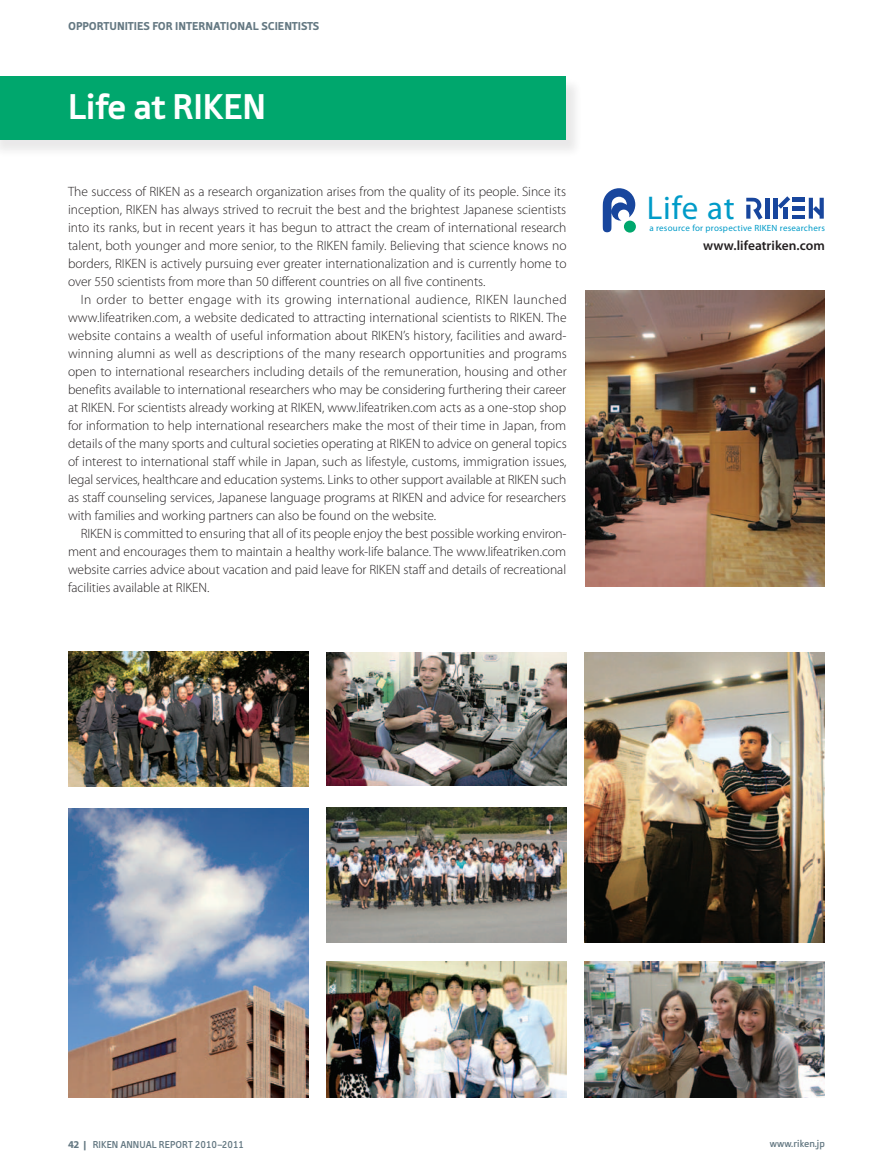
<style>
.page{position:relative;width:893px;height:1174px;background:#fff}
.page>*{position:absolute;margin:0;border:0;box-sizing:border-box;transform-origin:0 0}
.t1{font:700 37.5px "Tabula ITC Pro";letter-spacing:-.01em;color:#fff}
.t2{font:33px "Myriad Pro";letter-spacing:.025em;color:#009bc8}
.t3{font:300 13.5px/18px "Myriad Pro";letter-spacing:-.005em;color:#231f20;text-align:justify}
.t4{font:600 13.5px "Myriad Pro";letter-spacing:.005em;color:#231f20}
.t5{font:900 12px "Tabula ITC Pro";color:#647882}
.t6{font:500 10.5px "Tabula ITC Pro";color:#647882}
.t7{font:9px "Myriad Pro";letter-spacing:.025em;color:#009bc8}
.s1{font-family:"Myriad Pro";font-weight:700}
.s2{font-weight:900}
</style>
<div class="page">
<div style="left:0;top:77px;width:583px;height:81px;background:#231f20;opacity:.1"></div>
<div style="left:0;top:77px;width:566px;height:63px;background:#00a76d"></div>
<img style="left:585px;top:290px;width:240px;height:297px">
<img style="left:585px;top:961px;width:240px;height:136px">
<img style="left:326px;top:961px;width:240px;height:136px">
<img style="left:327px;top:807px;width:239px;height:135px">
<img style="left:326px;top:652px;width:240px;height:133px">
<img style="left:585px;top:652px;width:240px;height:290px">
<img style="left:68px;top:651px;width:240px;height:135px">
<img style="left:68px;top:808px;width:240px;height:289px">
<svg style="left:603px;top:188px;width:32px;height:44px"></svg>
<div style="left:624px;top:221px;width:12px;height:12px;background:#00a76d;border-radius:50%"></div>
<div style="left:783px;top:207px;width:5px;height:12px;background:#18469d"></div>
<hr style="left:765px;top:198px;width:4px;height:21px;background:#18469d">
<hr style="left:774px;top:198px;width:4px;height:21px;background:#18469d">
<svg style="left:809px;top:198px;width:15px;height:21px"></svg>
<svg style="left:778px;top:196px;width:12px;height:13px"></svg>
<svg style="left:746px;top:198px;width:16px;height:22px"></svg>
<hr style="left:792px;top:198px;width:12px;height:4px;background:#18469d">
<hr style="left:792px;top:215px;width:12px;height:4px;background:#18469d">
<hr style="left:792px;top:206px;width:12px;height:4px;background:#18469d">
<hr style="left:892px;top:429px;width:1px;height:141px;background:#00a76d">
<p class="t5" style="left:68px;top:18px;width:253px">OPPORTUNITIES FOR INTERNATIONAL SCIENTISTS</p>
<h1 class="t1" style="left:68px;top:85px;width:199px">Life at RIKEN</h1>
<p class="t3" style="left:68px;top:182px;width:500px">The success of RIKEN as a research organization arises from the quality of its people. Since its inception, RIKEN has always strived to recruit the best and the brightest Japanese scientists into its ranks, but in recent years it has begun to attract the cream of international research talent, both younger and more senior, to the RIKEN family. Believing that science knows no borders, RIKEN is actively pursuing ever greater internationalization and is currently home to over 550 scientists from more than 50 different countries on all five continents.</p>
<p class="t3" style="left:68px;top:290px;width:500px;text-indent:13px">In order to better engage with its growing international audience, RIKEN launched www.lifeatriken.com, a website dedicated to attracting international scientists to RIKEN. The website contains a wealth of useful information about RIKEN’s history, facilities and award&shy;winning alumni as well as descriptions of the many research opportunities and programs open to international researchers including details of the remuneration, housing and other benefits available to international researchers who may be considering furthering their career at RIKEN. For scientists already working at RIKEN, www.lifeatriken.com acts as a one-stop shop for information to help international researchers make the most of their time in Japan, from details of the many sports and cultural societies operating at RIKEN to advice on general topics of interest to international staff while in Japan, such as lifestyle, customs, immigration issues, legal services, healthcare and education systems. Links to other support available at RIKEN such as staff counseling services, Japanese language programs at RIKEN and advice for researchers with families and working partners can also be found on the website.</p>
<p class="t3" style="left:68px;top:524px;width:500px;text-indent:13px">RIKEN is committed to ensuring that all of its people enjoy the best possible working environ&shy;ment and encourages them to maintain a healthy work-life balance. The www.lifeatriken.com website carries advice about vacation and paid leave for RIKEN staff and details of recreational facilities available at RIKEN.</p>
<h2 class="t2" style="left:647px;top:187px;width:89px">Life at</h2>
<p class="t7" style="left:649px;top:222px;width:177px">a resource for prospective RIKEN researchers</p>
<p class="t4" style="left:703px;top:237px;width:123px">www.lifeatriken.com</p>
<p class="t6" style="left:68px;top:1138px;width:178px"><span class="s1">42</span> <span class="s2">|</span> RIKEN ANNUAL REPORT 2010–2011</p>
<p class="t6" style="left:770px;top:1137px;width:56px">www.riken.jp</p>
</div>
